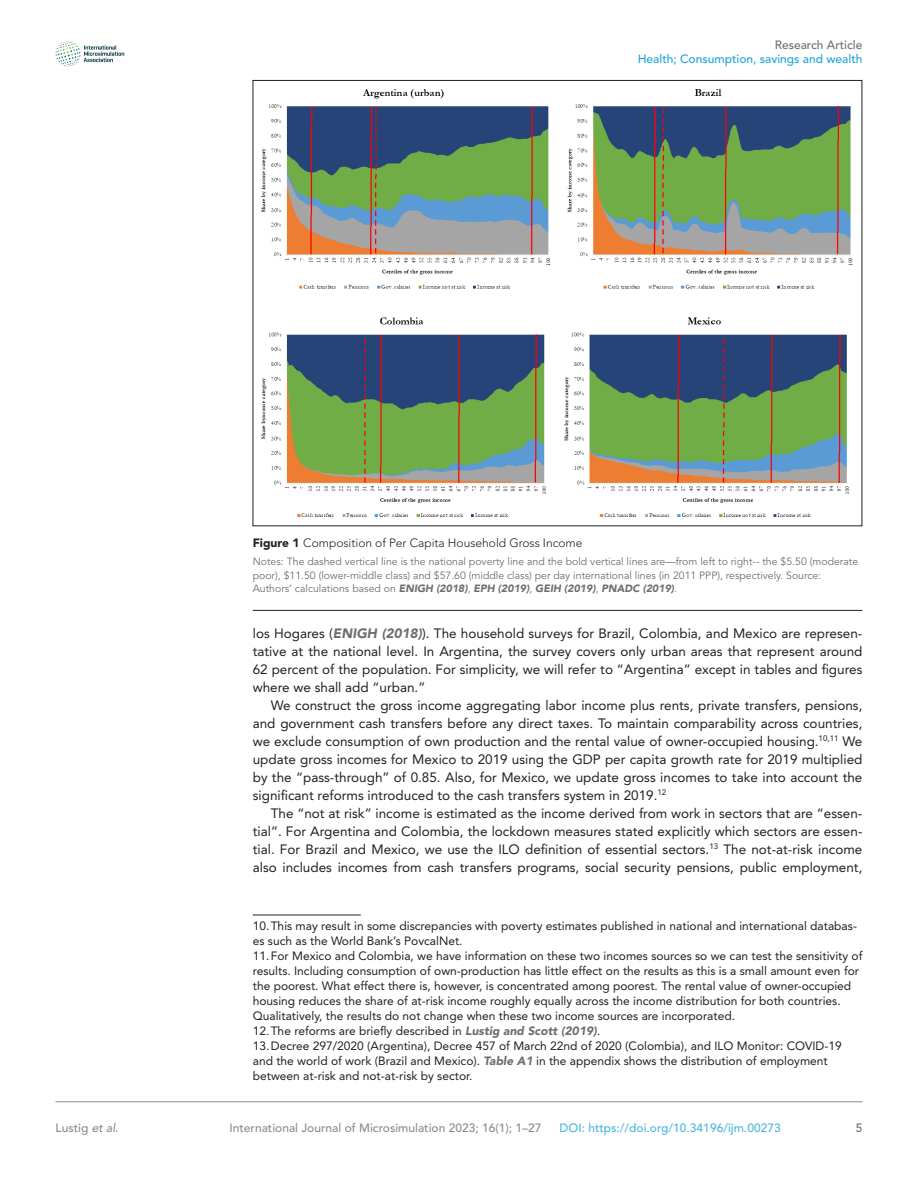
<style>
.page{position:relative;width:918px;height:1188px;background:#fff}
.page>*{position:absolute;margin:0;border:0;box-sizing:border-box;transform-origin:0 0}
.t1{font:13.5px/18px "Avenir LT Std";color:#231f20;text-align:justify}
.t2{font:12px/15px "Avenir LT Std";color:#231f20}
.t3{font:500 12px "Avenir LT Std";color:#8b8b8d}
.t4{font:300 12px "Avenir LT Std";color:#231f20}
.t5{font:500 12px "Avenir LT Std";color:#4bb6df}
.t6{font:500 12px "Avenir LT Std";color:#1ea4d7}
.t7{font:500 12px "Avenir LT Std";color:#6e6e70}
.t8{font:10.5px/13.5px "Avenir LT Std";color:#6e6e70}
.s1{font-weight:900}
.s2{font-weight:900;font-style:italic}
.s3{font-weight:900;font-style:italic;color:#6e6e70}
.s4{font-style:italic}
</style>
<div class="page">
<svg style="left:56px;top:41px;width:68px;height:26px"></svg>
<hr style="left:56px;top:1101px;width:806px;height:1px;background:#8b8b8d">
<hr style="left:253px;top:915px;width:108px;height:1px;background:#231f20">
<hr style="left:253px;top:610px;width:609px;height:1px;background:#231f20">
<img style="left:262px;top:89px;width:591px;height:428px">
<p class="t7" style="left:775px;top:38px;width:89px">Research Article</p>
<p class="t6" style="left:638px;top:52px;width:226px">Health; Consumption, savings and wealth</p>
<p class="t4" style="left:253px;top:536px;width:331px"><span class="s1">Figure 1</span> Composition of Per Capita Household Gross Income</p>
<p class="t8" style="left:253px;top:555px;width:607px">Notes: The dashed vertical line is the national poverty line and the bold vertical lines are—from left to right-- the $5.50 (moderate poor), $11.50 (lower-middle class) and $57.60 (middle class) per day international lines (in 2011 PPP), respectively. Source:<br>Authors’ calculations based on <span class="s2">ENIGH (2018)</span>, <span class="s2">EPH (2019)</span>, <span class="s2">GEIH (2019)</span>, <span class="s2">PNADC (2019)</span>.</p>
<p class="t1" style="left:253px;top:625px;width:611px">los Hogares (<span class="s3">ENIGH (2018)</span>). The household surveys for Brazil, Colombia, and Mexico are represen&shy;tative at the national level. In Argentina, the survey covers only urban areas that represent around 62 percent of the population. For simplicity, we will refer to “Argentina” except in tables and figures where we shall add “urban.”</p>
<p class="t1" style="left:253px;top:697px;width:611px;text-indent:18px">We construct the gross income aggregating labor income plus rents, private transfers, pensions, and government cash transfers before any direct taxes. To maintain comparability across countries, we exclude consumption of own production and the rental value of owner-occupied housing.<sup>10,11</sup> We update gross incomes for Mexico to 2019 using the GDP per capita growth rate for 2019 multiplied by the “pass-through” of 0.85. Also, for Mexico, we update gross incomes to take into account the significant reforms introduced to the cash transfers system in 2019.<sup>12</sup></p>
<p class="t1" style="left:253px;top:805px;width:611px;text-indent:18px">The “not at risk” income is estimated as the income derived from work in sectors that are “essen&shy;tial”. For Argentina and Colombia, the lockdown measures stated explicitly which sectors are essen&shy;tial. For Brazil and Mexico, we use the ILO definition of essential sectors.<sup>13</sup> The not-at-risk income also includes incomes from cash transfers programs, social security pensions, public employment,</p>
<p class="t2" style="left:253px;top:918px;width:611px">10.This may result in some discrepancies with poverty estimates published in national and international databas&shy;es such as the World Bank’s PovcalNet.<br>11.For Mexico and Colombia, we have information on these two incomes sources so we can test the sensitivity of results. Including consumption of own-production has little effect on the results as this is a small amount even for the poorest. What effect there is, however, is concentrated among poorest. The rental value of owner-occupied housing reduces the share of at-risk income roughly equally across the income distribution for both countries.<br>Qualitatively, the results do not change when these two income sources are incorporated.<br>12.The reforms are briefly described in <span class="s3">Lustig and Scott (2019)</span>.<br>13.Decree 297/2020 (Argentina), Decree 457 of March 22nd of 2020 (Colombia), and ILO Monitor: COVID-19 and the world of work (Brazil and Mexico). <span class="s3">Table A1</span> in the appendix shows the distribution of employment between at-risk and not-at-risk by sector.</p>
<p class="t3" style="left:56px;top:1121px;width:65px">Lustig <span class="s4">et al</span>.</p>
<p class="t3" style="left:230px;top:1121px;width:313px">International Journal of Microsimulation 2023; 16(1); 1–27</p>
<p class="t5" style="left:560px;top:1121px;width:223px">DOI: https://doi.org/10.34196/ijm.00273</p>
<p class="t7" style="left:856px;top:1121px;width:8px">5</p>
</div>
